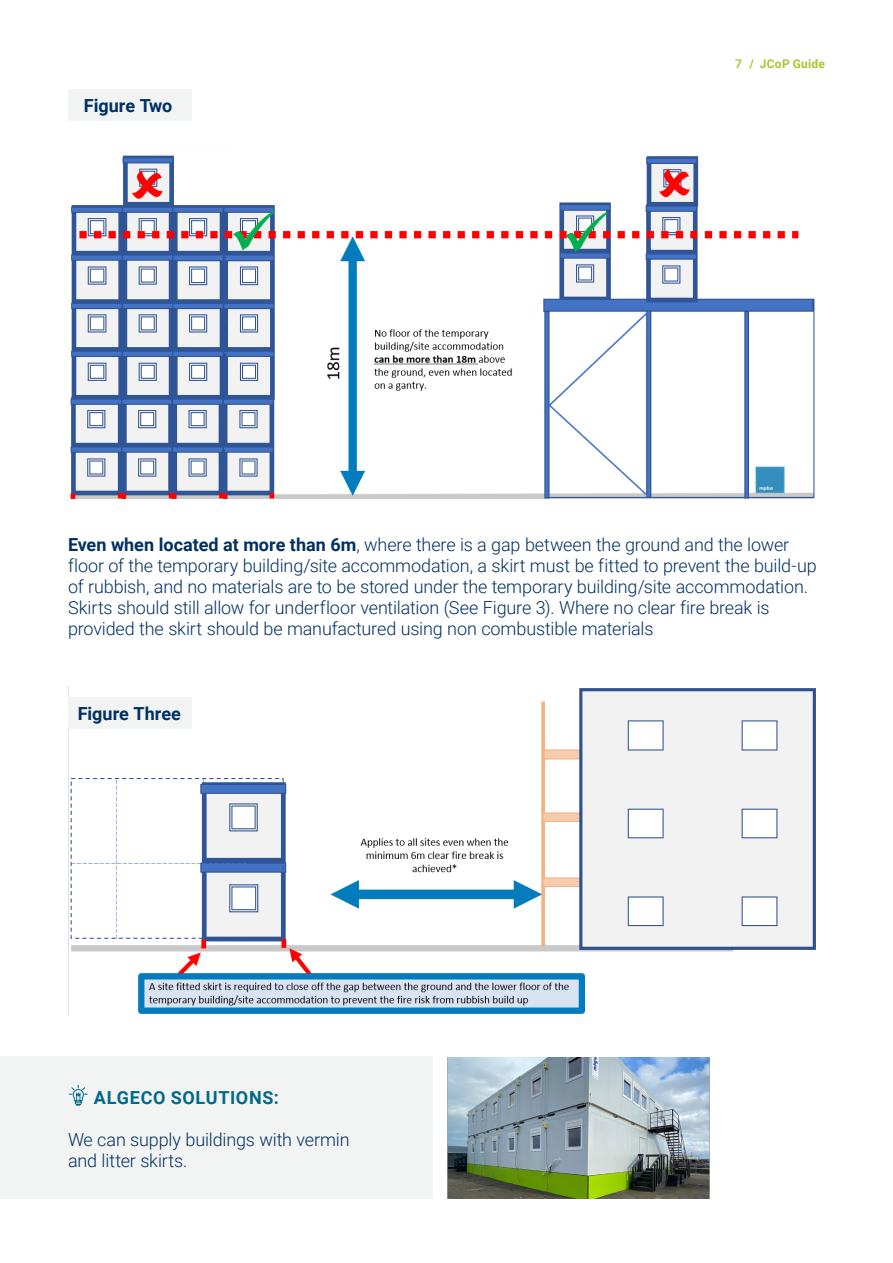
<style>
.page{position:relative;width:893px;height:1263px;background:#fff}
.page>*{position:absolute;margin:0;border:0;box-sizing:border-box;transform-origin:0 0}
.t1{font:300 18px/21px "Roboto";letter-spacing:-.01em;color:#003063}
.t2{font:700 18px "Roboto";color:#003063}
.t3{font:700 18px "Roboto";letter-spacing:.04em;color:#00698c}
.t4{font:700 12px "Roboto";letter-spacing:.02em;color:#aac52a}
.s1{font-family:"Roboto Mono"}
.s2{font-weight:700}
</style>
<div class="page">
<img style="left:70px;top:155px;width:745px;height:343px">
<img style="left:68px;top:687px;width:748px;height:328px">
<div style="left:0;top:1056px;width:432px;height:143px;background:#f2f3f3"></div>
<svg style="left:69px;top:1084px;width:19px;height:22px"></svg>
<img style="left:447px;top:1057px;width:263px;height:142px">
<div style="left:68px;top:89px;width:124px;height:32px;background:#f2f3f3"></div>
<div style="left:68px;top:697px;width:124px;height:32px;background:#f2f3f3"></div>
<p class="t2" style="left:84px;top:93px;width:90px">Figure Two</p>
<p class="t4" style="left:735px;top:55px;width:91px"><span class="s1">7</span> / JCoP Guide</p>
<p class="t1" style="left:68px;top:534px;width:750px"><span class="s2">Even when located at more than 6m</span>, where there is a gap between the ground and the lower floor of the temporary building/site accommodation, a skirt must be fitted to prevent the build-up of rubbish, and no materials are to be stored under the temporary building/site accommodation.<br>Skirts should still allow for underfloor ventilation (See Figure 3). Where no clear fire break is provided the skirt should be manufactured using non combustible materials</p>
<p class="t2" style="left:78px;top:701px;width:105px">Figure Three</p>
<p class="t3" style="left:94px;top:1084px;width:186px">ALGECO SOLUTIONS:</p>
<p class="t1" style="left:68px;top:1128px;width:283px">We can supply buildings with vermin and litter skirts.</p>
</div>
